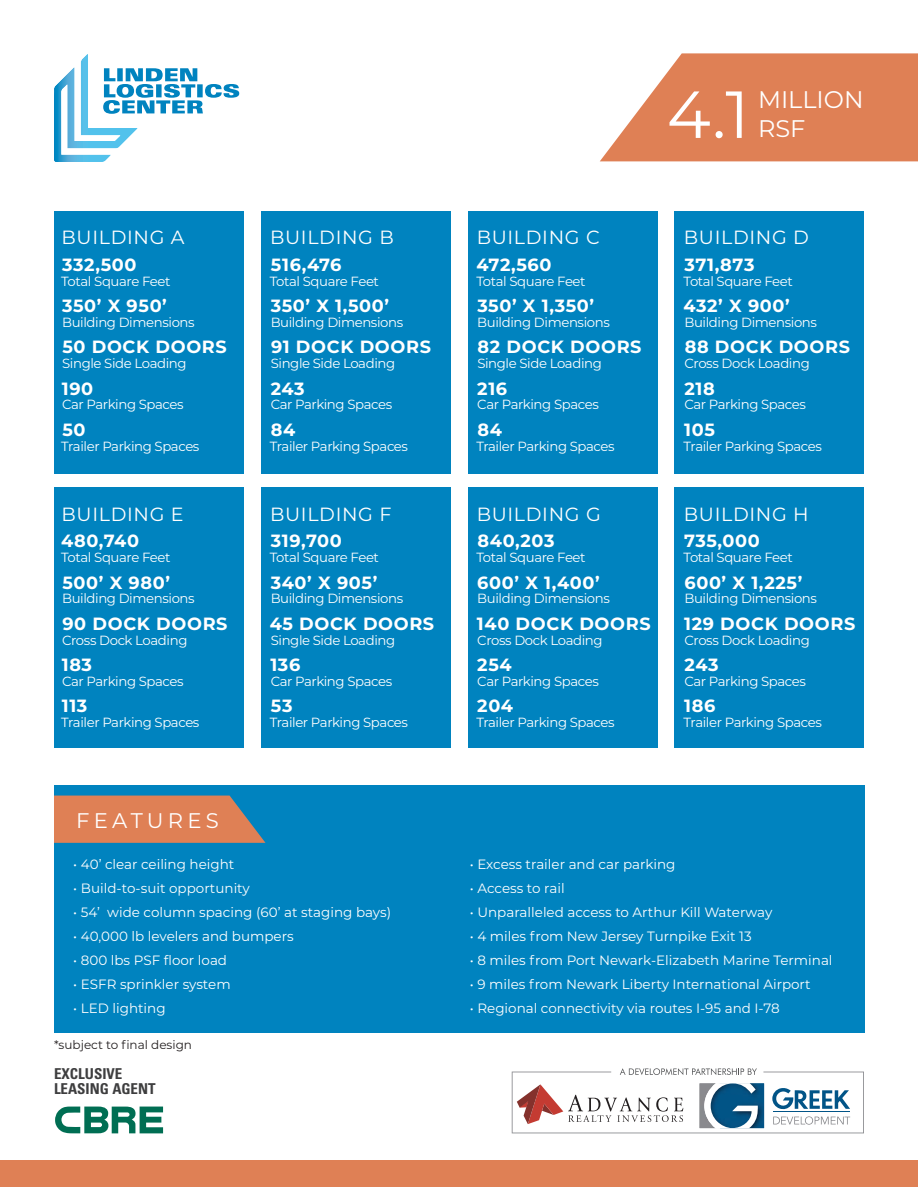
<style>
.page{position:relative;width:918px;height:1188px;background:#fff}
.page>*{position:absolute;margin:0;border:0;box-sizing:border-box;transform-origin:0 0}
.t1{font:66.45px "Montserrat";color:#fff}
.t2{font:24px/28.8px "Montserrat";color:#fff}
.t3{font:21.15px "Montserrat";letter-spacing:.2em;color:#fff}
.t4{font:19.05px "Montserrat";letter-spacing:.035em;color:#fff}
.t5{font:700 17.7px "Montserrat";letter-spacing:.035em;color:#fff}
.t6{font:700 condensed 15px/15px "Univers LT Std";color:#3e3e3f}
.t7{font:13.5px "Montserrat";color:#fff}
.t8{font:13.2px "Montserrat";letter-spacing:-.03em;color:#fff}
.t9{font:12px "Montserrat";color:#231f20}
</style>
<div class="page">
<svg style="left:54px;top:54px;width:185px;height:108px"></svg>
<div style="left:54px;top:211px;width:189px;height:536px;background:#0083bf"></div>
<div style="left:262px;top:211px;width:189px;height:536px;background:#0083bf"></div>
<div style="left:468px;top:211px;width:189px;height:536px;background:#0083bf"></div>
<div style="left:675px;top:211px;width:189px;height:536px;background:#0083bf"></div>
<svg style="left:55px;top:1107px;width:108px;height:26px"></svg>
<div style="left:54px;top:785px;width:810px;height:248px;background:#0083bf"></div>
<svg style="left:54px;top:796px;width:211px;height:47px;background:#cb805e"></svg>
<div style="left:0;top:1160px;width:918px;height:27px;background:#df8055"></div>
<div style="left:28px;top:474px;width:856px;height:13px;background:#fff"></div>
<svg style="left:512px;top:1068px;width:352px;height:65px"></svg>
<svg style="left:600px;top:53px;width:318px;height:108px;background:#e3906b"></svg>
<h3 class="t4" style="left:62px;top:230px;width:124px">BUILDING A</h3>
<h3 class="t5" style="left:62px;top:258px;width:76px">332,500</h3>
<p class="t8" style="left:61px;top:276px;width:111px">Total Square Feet</p>
<h3 class="t5" style="left:62px;top:299px;width:106px">350’ X 950’</h3>
<p class="t8" style="left:62px;top:317px;width:134px">Building Dimensions</p>
<h3 class="t5" style="left:62px;top:340px;width:166px">50 DOCK DOORS</h3>
<p class="t8" style="left:62px;top:358px;width:126px">Single Side Loading</p>
<h3 class="t5" style="left:62px;top:381px;width:33px">190</h3>
<p class="t8" style="left:62px;top:400px;width:123px">Car Parking Spaces</p>
<h3 class="t5" style="left:62px;top:423px;width:25px">50</h3>
<p class="t8" style="left:61px;top:441px;width:140px">Trailer Parking Spaces</p>
<h3 class="t4" style="left:62px;top:506px;width:124px">BUILDING E</h3>
<h3 class="t5" style="left:61px;top:534px;width:79px">480,740</h3>
<p class="t8" style="left:61px;top:552px;width:111px">Total Square Feet</p>
<h3 class="t5" style="left:62px;top:575px;width:109px">500’ X 980’</h3>
<p class="t8" style="left:62px;top:593px;width:134px">Building Dimensions</p>
<h3 class="t5" style="left:62px;top:617px;width:167px">90 DOCK DOORS</h3>
<p class="t8" style="left:62px;top:635px;width:127px">Cross Dock Loading</p>
<h3 class="t5" style="left:62px;top:658px;width:32px">183</h3>
<p class="t8" style="left:62px;top:676px;width:123px">Car Parking Spaces</p>
<h3 class="t5" style="left:62px;top:699px;width:27px">113</h3>
<p class="t8" style="left:61px;top:717px;width:140px">Trailer Parking Spaces</p>
<h3 class="t4" style="left:270px;top:230px;width:125px">BUILDING B</h3>
<h3 class="t5" style="left:271px;top:258px;width:72px">516,476</h3>
<p class="t8" style="left:270px;top:276px;width:111px">Total Square Feet</p>
<h3 class="t5" style="left:271px;top:299px;width:120px">350’ X 1,500’</h3>
<p class="t8" style="left:271px;top:317px;width:134px">Building Dimensions</p>
<h3 class="t5" style="left:271px;top:340px;width:161px">91 DOCK DOORS</h3>
<p class="t8" style="left:271px;top:358px;width:126px">Single Side Loading</p>
<h3 class="t5" style="left:271px;top:381px;width:36px">243</h3>
<p class="t8" style="left:271px;top:400px;width:123px">Car Parking Spaces</p>
<h3 class="t5" style="left:271px;top:423px;width:26px">84</h3>
<p class="t8" style="left:270px;top:441px;width:140px">Trailer Parking Spaces</p>
<h3 class="t4" style="left:270px;top:506px;width:123px">BUILDING F</h3>
<h3 class="t5" style="left:271px;top:534px;width:73px">319,700</h3>
<p class="t8" style="left:270px;top:552px;width:111px">Total Square Feet</p>
<h3 class="t5" style="left:271px;top:575px;width:108px">340’ X 905’</h3>
<p class="t8" style="left:271px;top:593px;width:134px">Building Dimensions</p>
<h3 class="t5" style="left:270px;top:617px;width:166px">45 DOCK DOORS</h3>
<p class="t8" style="left:271px;top:635px;width:126px">Single Side Loading</p>
<h3 class="t5" style="left:270px;top:658px;width:31px">136</h3>
<p class="t8" style="left:271px;top:676px;width:123px">Car Parking Spaces</p>
<h3 class="t5" style="left:271px;top:699px;width:23px">53</h3>
<p class="t8" style="left:270px;top:717px;width:140px">Trailer Parking Spaces</p>
<h3 class="t3" style="left:76px;top:812px;width:144px">FEATURES</h3>
<p class="t7" style="left:73px;top:859px;width:163px">• 40’ clear ceiling height</p>
<p class="t7" style="left:73px;top:883px;width:178px">• Build-to-suit opportunity</p>
<p class="t7" style="left:73px;top:907px;width:319px">• 54’ wide column spacing (60’ at staging bays)</p>
<p class="t7" style="left:73px;top:931px;width:222px">• 40,000 lb levelers and bumpers</p>
<p class="t7" style="left:73px;top:955px;width:155px">• 800 lbs PSF floor load</p>
<p class="t7" style="left:73px;top:979px;width:159px">• ESFR sprinkler system</p>
<p class="t7" style="left:73px;top:1003px;width:94px">• LED lighting</p>
<p class="t9" style="left:54px;top:1040px;width:140px">*subject to final design</p>
<p class="t6" style="left:54px;top:1066px;width:103px">EXCLUSIVE<br>LEASING AGENT</p>
<h1 class="t1" style="left:667px;top:88px;width:84px">4.1</h1>
<h2 class="t2" style="left:758px;top:87px;width:107px">MILLION<br>RSF</h2>
<h3 class="t4" style="left:477px;top:230px;width:125px">BUILDING C</h3>
<h3 class="t5" style="left:476px;top:258px;width:77px">472,560</h3>
<p class="t8" style="left:476px;top:276px;width:111px">Total Square Feet</p>
<h3 class="t5" style="left:477px;top:299px;width:118px">350’ X 1,350’</h3>
<p class="t8" style="left:477px;top:317px;width:134px">Building Dimensions</p>
<h3 class="t5" style="left:478px;top:340px;width:165px">82 DOCK DOORS</h3>
<p class="t8" style="left:477px;top:358px;width:126px">Single Side Loading</p>
<h3 class="t5" style="left:477px;top:381px;width:31px">216</h3>
<p class="t8" style="left:477px;top:400px;width:123px">Car Parking Spaces</p>
<h3 class="t5" style="left:478px;top:423px;width:26px">84</h3>
<p class="t8" style="left:476px;top:441px;width:140px">Trailer Parking Spaces</p>
<h3 class="t4" style="left:477px;top:506px;width:126px">BUILDING G</h3>
<h3 class="t5" style="left:478px;top:534px;width:78px">840,203</h3>
<p class="t8" style="left:476px;top:552px;width:111px">Total Square Feet</p>
<h3 class="t5" style="left:477px;top:575px;width:124px">600’ X 1,400’</h3>
<p class="t8" style="left:477px;top:593px;width:134px">Building Dimensions</p>
<h3 class="t5" style="left:477px;top:617px;width:175px">140 DOCK DOORS</h3>
<p class="t8" style="left:477px;top:635px;width:127px">Cross Dock Loading</p>
<h3 class="t5" style="left:477px;top:658px;width:36px">254</h3>
<p class="t8" style="left:477px;top:676px;width:123px">Car Parking Spaces</p>
<h3 class="t5" style="left:477px;top:699px;width:37px">204</h3>
<p class="t8" style="left:476px;top:717px;width:140px">Trailer Parking Spaces</p>
<h3 class="t4" style="left:684px;top:230px;width:127px">BUILDING D</h3>
<h3 class="t5" style="left:685px;top:258px;width:71px">371,873</h3>
<p class="t8" style="left:684px;top:276px;width:111px">Total Square Feet</p>
<h3 class="t5" style="left:684px;top:299px;width:108px">432’ X 900’</h3>
<p class="t8" style="left:684px;top:317px;width:134px">Building Dimensions</p>
<h3 class="t5" style="left:685px;top:340px;width:167px">88 DOCK DOORS</h3>
<p class="t8" style="left:684px;top:358px;width:127px">Cross Dock Loading</p>
<h3 class="t5" style="left:684px;top:381px;width:32px">218</h3>
<p class="t8" style="left:684px;top:400px;width:123px">Car Parking Spaces</p>
<h3 class="t5" style="left:684px;top:423px;width:32px">105</h3>
<p class="t8" style="left:684px;top:441px;width:140px">Trailer Parking Spaces</p>
<h3 class="t4" style="left:684px;top:506px;width:126px">BUILDING H</h3>
<h3 class="t5" style="left:684px;top:534px;width:77px">735,000</h3>
<p class="t8" style="left:684px;top:552px;width:111px">Total Square Feet</p>
<h3 class="t5" style="left:684px;top:575px;width:119px">600’ X 1,225’</h3>
<p class="t8" style="left:684px;top:593px;width:134px">Building Dimensions</p>
<h3 class="t5" style="left:684px;top:617px;width:173px">129 DOCK DOORS</h3>
<p class="t8" style="left:684px;top:635px;width:127px">Cross Dock Loading</p>
<h3 class="t5" style="left:684px;top:658px;width:36px">243</h3>
<p class="t8" style="left:684px;top:676px;width:123px">Car Parking Spaces</p>
<h3 class="t5" style="left:684px;top:699px;width:33px">186</h3>
<p class="t8" style="left:684px;top:717px;width:140px">Trailer Parking Spaces</p>
<p class="t7" style="left:470px;top:859px;width:207px">• Excess trailer and car parking</p>
<p class="t7" style="left:470px;top:883px;width:96px">• Access to rail</p>
<p class="t7" style="left:470px;top:907px;width:304px">• Unparalleled access to Arthur Kill Waterway</p>
<p class="t7" style="left:470px;top:931px;width:283px">• 4 miles from New Jersey Turnpike Exit 13</p>
<p class="t7" style="left:470px;top:955px;width:364px">• 8 miles from Port Newark-Elizabeth Marine Terminal</p>
<p class="t7" style="left:470px;top:979px;width:342px">• 9 miles from Newark Liberty International Airport</p>
<p class="t7" style="left:470px;top:1003px;width:312px">• Regional connectivity via routes I-95 and I-78</p>
</div>
